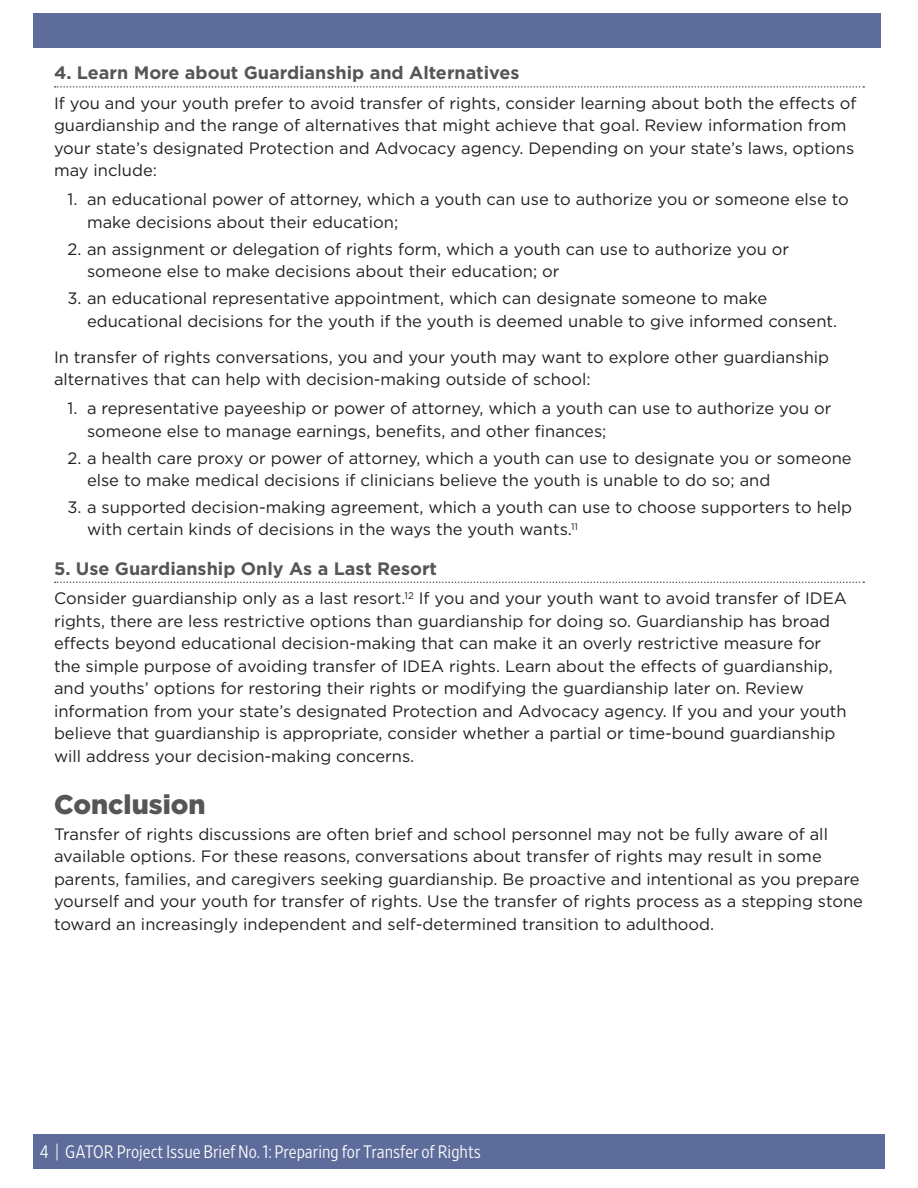
<style>
.page{position:relative;width:918px;height:1188px;background:#fff}
.page>*{position:absolute;margin:0;border:0;box-sizing:border-box;transform-origin:0 0}
.t1{font:900 27px "Gotham HTF";color:#555656}
.t2{font:700 18px "Gotham HTF";color:#555656}
.t3{font:300 18px "Retina Narrow";color:#fff}
.t4{font:16.5px/22.5px "Gotham HTF";color:#231f20}
</style>
<div class="page">
<div style="left:33px;top:1134px;width:851px;height:34px;background:#5d6c9a"></div>
<div style="left:33px;top:13px;width:848px;height:34px;background:#5d6c9a"></div>
<svg style="left:55px;top:86px;width:809px;height:2px"></svg>
<svg style="left:55px;top:582px;width:809px;height:1px"></svg>
<h3 class="t2" style="left:54px;top:63px;width:467px">4. Learn More about Guardianship and Alternatives</h3>
<p class="t4" style="left:54px;top:91px;width:804px">If you and your youth prefer to avoid transfer of rights, consider learning about both the effects of guardianship and the range of alternatives that might achieve that goal. Review information from your state’s designated Protection and Advocacy agency. Depending on your state’s laws, options may include:</p>
<p class="t4" style="left:87px;top:188px;width:763px;text-indent:-20px">1. an educational power of attorney, which a youth can use to authorize you or someone else to make decisions about their education;</p>
<p class="t4" style="left:87px;top:237px;width:704px;text-indent:-20px">2. an assignment or delegation of rights form, which a youth can use to authorize you or someone else to make decisions about their education; or</p>
<p class="t4" style="left:87px;top:287px;width:752px;text-indent:-20px">3. an educational representative appointment, which can designate someone to make educational decisions for the youth if the youth is deemed unable to give informed consent.</p>
<p class="t4" style="left:54px;top:345px;width:777px">In transfer of rights conversations, you and your youth may want to explore other guardianship alternatives that can help with decision-making outside of school:</p>
<p class="t4" style="left:87px;top:397px;width:746px;text-indent:-20px">1. a representative payeeship or power of attorney, which a youth can use to authorize you or someone else to manage earnings, benefits, and other finances;</p>
<p class="t4" style="left:87px;top:446px;width:766px;text-indent:-20px">2. a health care proxy or power of attorney, which a youth can use to designate you or someone else to make medical decisions if clinicians believe the youth is unable to do so; and</p>
<p class="t4" style="left:87px;top:496px;width:767px;text-indent:-20px">3. a supported decision-making agreement, which a youth can use to choose supporters to help with certain kinds of decisions in the ways the youth wants.<sup>11</sup></p>
<h3 class="t2" style="left:54px;top:558px;width:385px">5. Use Guardianship Only As a Last Resort</h3>
<p class="t4" style="left:54px;top:587px;width:794px">Consider guardianship only as a last resort.<sup>12</sup> If you and your youth want to avoid transfer of IDEA rights, there are less restrictive options than guardianship for doing so. Guardianship has broad effects beyond educational decision-making that can make it an overly restrictive measure for the simple purpose of avoiding transfer of IDEA rights. Learn about the effects of guardianship, and youths’ options for restoring their rights or modifying the guardianship later on. Review information from your state’s designated Protection and Advocacy agency. If you and your youth believe that guardianship is appropriate, consider whether a partial or time-bound guardianship will address your decision-making concerns.</p>
<h2 class="t1" style="left:54px;top:789px;width:153px">Conclusion</h2>
<p class="t4" style="left:54px;top:823px;width:811px">Transfer of rights discussions are often brief and school personnel may not be fully aware of all available options. For these reasons, conversations about transfer of rights may result in some parents, families, and caregivers seeking guardianship. Be proactive and intentional as you prepare yourself and your youth for transfer of rights. Use the transfer of rights process as a stepping stone toward an increasingly independent and self-determined transition to adulthood.</p>
<p class="t3" style="left:40px;top:1141px;width:442px">4 | GATOR Project Issue Brief No. 1: Preparing for Transfer of Rights</p>
</div>
